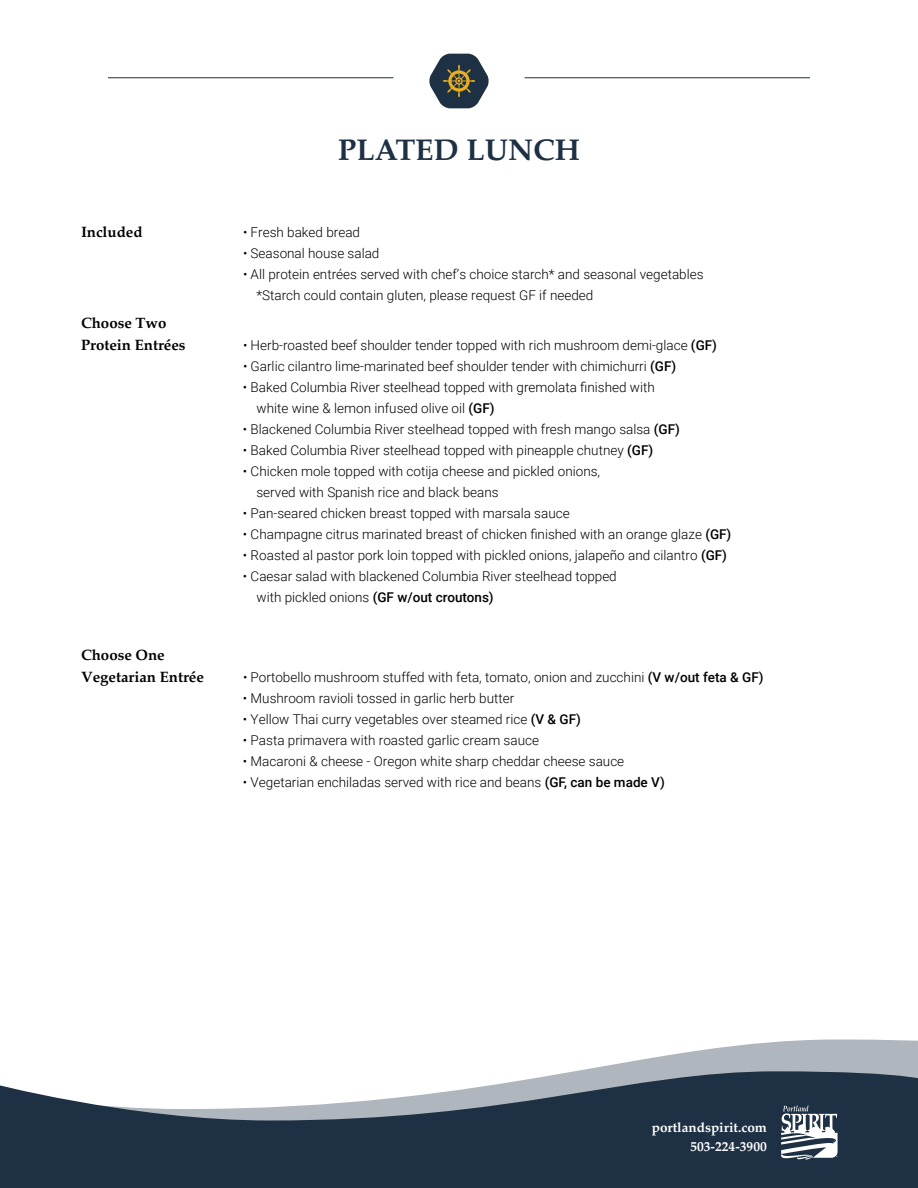
<style>
.page{position:relative;width:918px;height:1188px;background:#fff}
.page>*{position:absolute;margin:0;border:0;box-sizing:border-box;transform-origin:0 0}
.t1{font:700 30px "Palatino";color:#1e3044}
.t2{font:700 15px/21.6px "Palatino";color:#000}
.t3{font:300 13.5px/21px "Roboto";color:#000}
.t4{font:700 13.5px/19.5px "Palatino";color:#fff;text-align:right}
.s1{font-weight:500}
</style>
<div class="page">
<svg style="left:577px;top:1039px;width:341px;height:32px;fill:#b0b6bd"></svg>
<svg style="left:0;top:1071px;width:918px;height:117px;background:#4b5a6a"></svg>
<svg style="left:781px;top:1106px;width:58px;height:55px"></svg>
<hr style="left:525px;top:78px;width:285px;height:1px;background:#1e3044">
<hr style="left:108px;top:78px;width:285px;height:1px;background:#1e3044">
<svg style="left:429px;top:54px;width:60px;height:54px"></svg>
<h1 class="t1" style="left:338px;top:124px;width:243px">PLATED LUNCH</h1>
<p class="t2" style="left:81px;top:221px;width:63px">Included</p>
<p class="t3" style="left:243px;top:221px;width:119px">• Fresh baked bread</p>
<p class="t3" style="left:243px;top:242px;width:138px">• Seasonal house salad</p>
<p class="t3" style="left:256px;top:264px;width:449px;text-indent:-14px">• All protein entrées served with chef’s choice starch* and seasonal vegetables *Starch could contain gluten, please request GF if needed</p>
<p class="t2" style="left:81px;top:312px;width:106px">Choose Two<br>Protein Entrées</p>
<p class="t3" style="left:243px;top:334px;width:476px">• Herb-roasted beef shoulder tender topped with rich mushroom demi-glace <span class="s1">(GF)</span></p>
<p class="t3" style="left:243px;top:355px;width:435px">• Garlic cilantro lime-marinated beef shoulder tender with chimichurri <span class="s1">(GF)</span></p>
<p class="t3" style="left:256px;top:376px;width:400px;text-indent:-14px">• Baked Columbia River steelhead topped with gremolata finished with white wine &amp; lemon infused olive oil <span class="s1">(GF)</span></p>
<p class="t3" style="left:243px;top:418px;width:438px">• Blackened Columbia River steelhead topped with fresh mango salsa <span class="s1">(GF)</span></p>
<p class="t3" style="left:243px;top:439px;width:412px">• Baked Columbia River steelhead topped with pineapple chutney <span class="s1">(GF)</span></p>
<p class="t3" style="left:256px;top:460px;width:345px;text-indent:-14px">• Chicken mole topped with cotija cheese and pickled onions, served with Spanish rice and black beans</p>
<p class="t3" style="left:243px;top:502px;width:328px">• Pan-seared chicken breast topped with marsala sauce</p>
<p class="t3" style="left:243px;top:523px;width:490px">• Champagne citrus marinated breast of chicken finished with an orange glaze <span class="s1">(GF)</span></p>
<p class="t3" style="left:243px;top:544px;width:486px">• Roasted al pastor pork loin topped with pickled onions, jalapeño and cilantro <span class="s1">(GF)</span></p>
<p class="t3" style="left:256px;top:565px;width:362px;text-indent:-14px">• Caesar salad with blackened Columbia River steelhead topped with pickled onions <span class="s1">(GF w/out croutons)</span></p>
<p class="t2" style="left:81px;top:644px;width:124px">Choose One<br>Vegetarian Entrée</p>
<p class="t3" style="left:243px;top:666px;width:522px">• Portobello mushroom stuffed with feta, tomato, onion and zucchini <span class="s1">(V w/out feta &amp; GF)</span></p>
<p class="t3" style="left:243px;top:687px;width:273px">• Mushroom ravioli tossed in garlic herb butter</p>
<p class="t3" style="left:243px;top:708px;width:339px">• Yellow Thai curry vegetables over steamed rice <span class="s1">(V &amp; GF)</span></p>
<p class="t3" style="left:243px;top:729px;width:298px">• Pasta primavera with roasted garlic cream sauce</p>
<p class="t3" style="left:243px;top:750px;width:383px">• Macaroni &amp; cheese - Oregon white sharp cheddar cheese sauce</p>
<p class="t3" style="left:243px;top:771px;width:423px">• Vegetarian enchiladas served with rice and beans <span class="s1">(GF, can be made V)</span></p>
<p class="t4" style="left:652px;top:1117px;width:117px">portlandspirit.com<br>503-224-3900</p>
</div>
